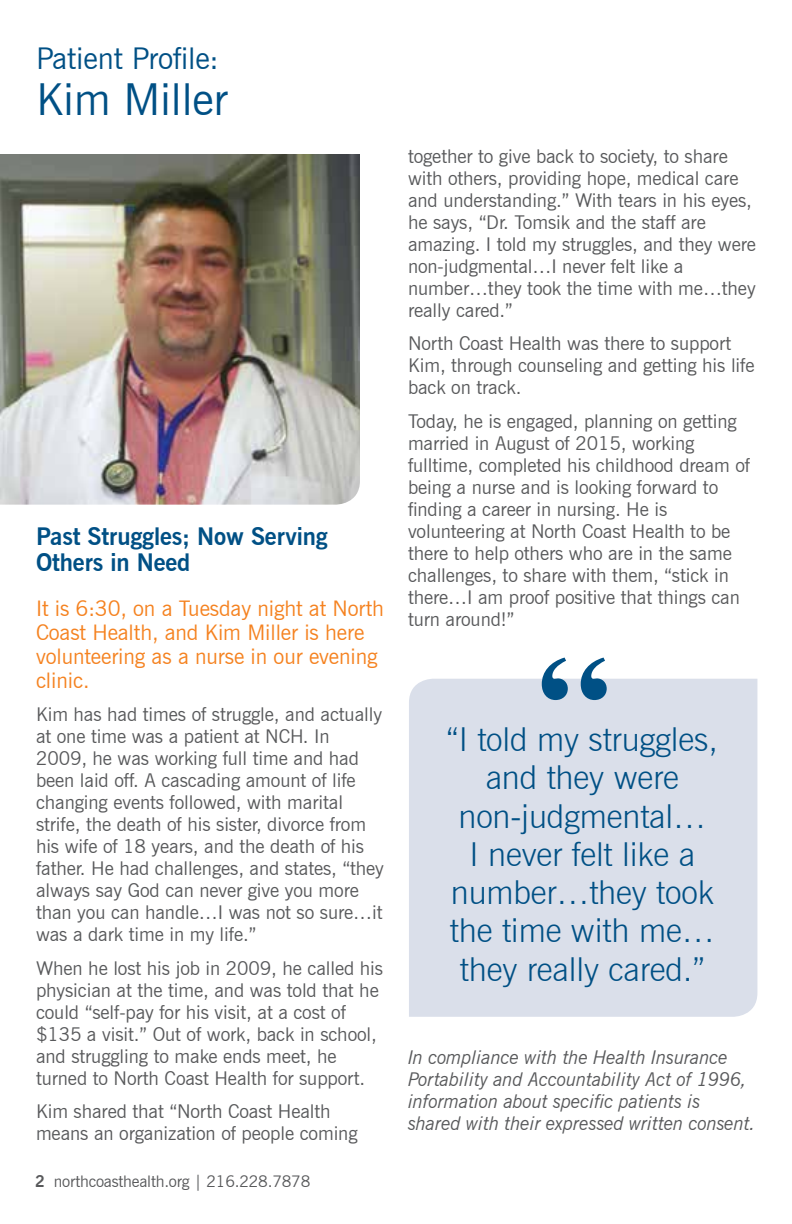
<style>
.page{position:relative;width:792px;height:1224px;background:#fff}
.page>*{position:absolute;margin:0;border:0;box-sizing:border-box;transform-origin:0 0}
.t1{font:600 170px "Bembo";color:#005085}
.t2{font:44.2px "News Gothic BT";letter-spacing:-.005em;color:#005085}
.t3{font:300 33px/38.2px "News Gothic BT";letter-spacing:-.005em;color:#005085;text-align:center}
.t4{font:30px "News Gothic BT";letter-spacing:-.005em;color:#005085}
.t5{font:700 24px/26px "News Gothic BT";letter-spacing:-.005em;color:#005085}
.t6{font:21.6px/24px "News Gothic BT";letter-spacing:-.005em;color:#f58220}
.t7{font:19px/22px "News Gothic BT";letter-spacing:-.005em;color:#58595b}
.t8{font:italic 19px/22px "News Gothic BT";letter-spacing:-.01em;color:#58595b}
.t9{font:16px "News Gothic BT";letter-spacing:-.01em;color:#58595b}
.s1{font-weight:700}
</style>
<div class="page">
<div style="left:409px;top:679px;width:348px;height:338px;background:#dadfea"></div>
<img style="left:0;top:154px;width:360px;height:351px">
<h3 class="t4" style="left:36px;top:40px;width:184px">Patient Profile:</h3>
<h2 class="t2" style="left:36px;top:72px;width:193px">Kim Miller</h2>
<p class="t5" style="left:36px;top:523px;width:293px">Past Struggles; Now Serving<br>Others in Need</p>
<p class="t6" style="left:36px;top:596px;width:349px">It is 6:30, on a Tuesday night at North<br>Coast Health, and Kim Miller is here volunteering as a nurse in our evening clinic.</p>
<p class="t7" style="left:36px;top:704px;width:349px">Kim has had times of struggle, and actually at one time was a patient at NCH. In 2009, he was working full time and had been laid off. A cascading amount of life changing events followed, with marital strife, the death of his sister, divorce from his wife of 18 years, and the death of his father. He had challenges, and states, “they always say God can never give you more than you can handle…I was not so sure…it was a dark time in my life.”</p>
<p class="t7" style="left:36px;top:957px;width:349px">When he lost his job in 2009, he called his physician at the time, and was told that he could “self-pay for his visit, at a cost of $135 a visit.” Out of work, back in school, and struggling to make ends meet, he turned to North Coast Health for support.</p>
<p class="t7" style="left:36px;top:1101px;width:323px">Kim shared that “North Coast Health means an organization of people coming</p>
<p class="t9" style="left:35px;top:1172px;width:277px"><span class="s1">2</span> northcoasthealth.org | 216.228.7878</p>
<p class="t7" style="left:408px;top:145px;width:349px">together to give back to society, to share with others, providing hope, medical care and understanding.” With tears in his eyes, he says, “Dr. Tomsik and the staff are amazing. I told my struggles, and they were non-judgmental…I never felt like a number…they took the time with me…they really cared.”</p>
<p class="t7" style="left:408px;top:332px;width:348px">North Coast Health was there to support<br>Kim, through counseling and getting his life back on track.</p>
<p class="t7" style="left:408px;top:410px;width:344px">Today, he is engaged, planning on getting married in August of 2015, working fulltime, completed his childhood dream of being a nurse and is looking forward to finding a career in nursing. He is volunteering at North Coast Health to be there to help others who are in the same challenges, to share with them, “stick in there…I am proof positive that things can turn around!”</p>
<h1 class="t1" style="left:530px;top:624px;width:90px">“</h1>
<h3 class="t3" style="left:447px;top:720px;width:273px">“I told my struggles, and they were non-judgmental…<br>I never felt like a number…they took the time with me… they really cared.”</h3>
<p class="t8" style="left:408px;top:1046px;width:349px">In compliance with the Health Insurance Portability and Accountability Act of 1996, information about specific patients is shared with their expressed written consent.</p>
</div>
